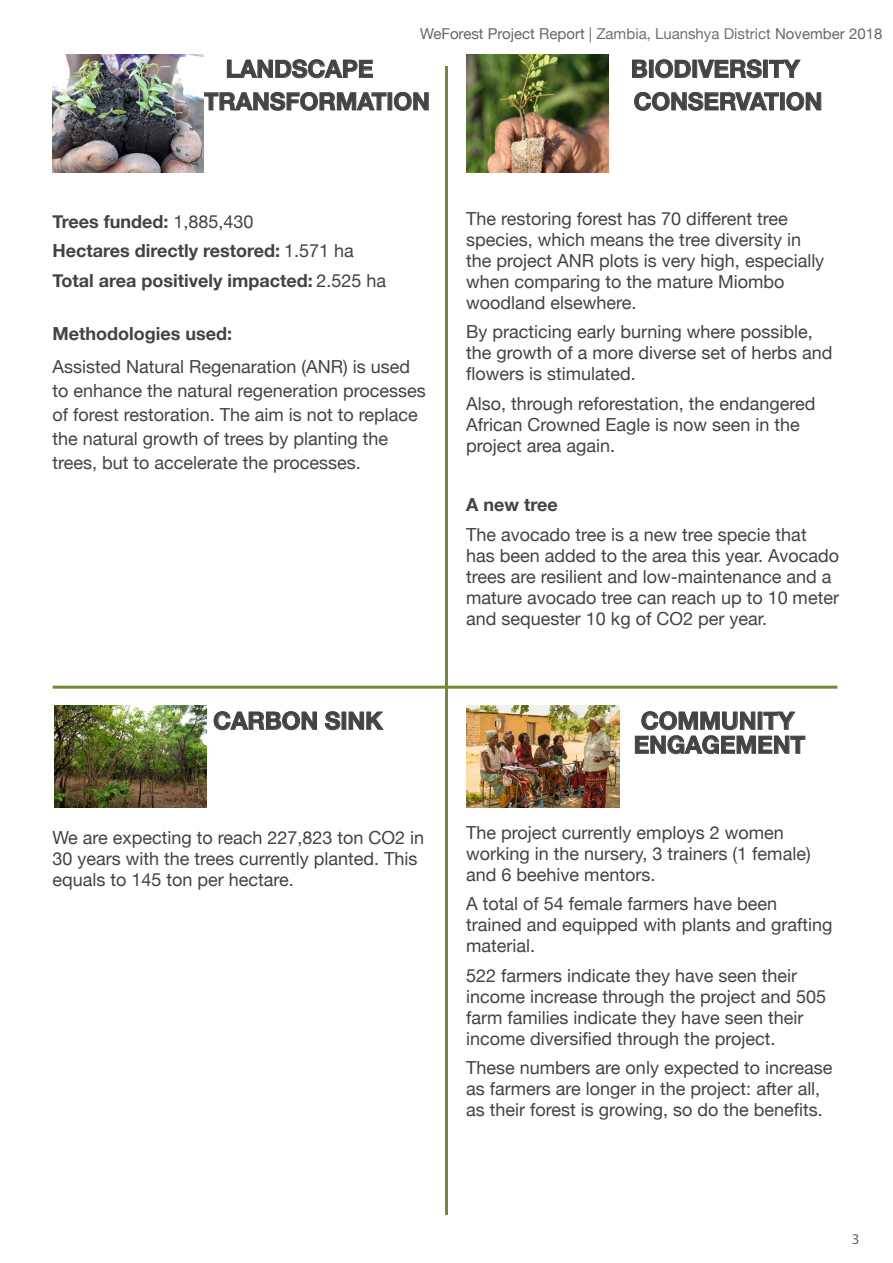
<style>
.page{position:relative;width:893px;height:1263px;background:#fff}
.page>*{position:absolute;margin:0;border:0;box-sizing:border-box;transform-origin:0 0}
.t1{font:700 24px/24px "Helvetica Neue";color:#434343;text-align:center}
.t2{font:18px/21px "Helvetica Neue";color:#434343}
.t3{font:700 18px "Helvetica Neue";color:#434343}
.t4{font:15px "Helvetica Neue";color:#666}
.t5{font:15px "Myriad Pro";color:#666}
.s1{color:#717077}
.s2{font-weight:400}
</style>
<div class="page">
<svg style="left:227px;top:59px;width:146px;height:20px"></svg>
<svg style="left:204px;top:92px;width:183px;height:19px"></svg>
<div style="left:388px;top:92px;width:4px;height:18px;border:1px solid #434343"></div>
<svg style="left:394px;top:92px;width:35px;height:19px"></svg>
<hr style="left:445px;top:66px;width:3px;height:1149px;background:#718a39">
<hr style="left:53px;top:686px;width:784px;height:3px;background:#718a39">
<svg style="left:632px;top:60px;width:16px;height:18px"></svg>
<div style="left:649px;top:60px;width:5px;height:18px;border:1px solid #434343"></div>
<svg style="left:655px;top:59px;width:36px;height:20px"></svg>
<div style="left:693px;top:60px;width:4px;height:18px;border:1px solid #434343"></div>
<svg style="left:697px;top:59px;width:65px;height:20px"></svg>
<div style="left:763px;top:60px;width:5px;height:18px;border:1px solid #434343"></div>
<svg style="left:769px;top:59px;width:32px;height:19px"></svg>
<svg style="left:634px;top:92px;width:145px;height:19px"></svg>
<div style="left:780px;top:92px;width:5px;height:18px;border:1px solid #434343"></div>
<svg style="left:786px;top:92px;width:35px;height:19px"></svg>
<svg style="left:213px;top:711px;width:104px;height:19px"></svg>
<svg style="left:325px;top:711px;width:16px;height:19px"></svg>
<svg style="left:348px;top:711px;width:36px;height:19px"></svg>
<svg style="left:635px;top:711px;width:171px;height:43px"></svg>
<img style="left:54px;top:706px;width:153px;height:102px">
<img style="left:466px;top:706px;width:153px;height:102px">
<img style="left:52px;top:54px;width:152px;height:118px">
<img style="left:466px;top:54px;width:142px;height:118px">
<p class="t4" style="left:420px;top:23px;width:464px">WeForest Project Report | <span class="s1">Zambia, Luanshya District</span> November 2018</p>
<p class="t1" style="left:226px;top:57px;width:149px">LANDSCAPE</p>
<p class="t1" style="left:204px;top:90px;width:228px">TRANSFORMATION</p>
<p class="t1" style="left:631px;top:57px;width:170px">BIODIVERSITY</p>
<p class="t1" style="left:634px;top:90px;width:190px">CONSERVATION</p>
<p class="t3" style="left:52px;top:207px;width:203px">Trees funded: <span class="s2">1,885,430</span></p>
<p class="t3" style="left:52px;top:237px;width:303px">Hectares directly restored: <span class="s2">1.571 ha</span></p>
<p class="t3" style="left:52px;top:266px;width:335px">Total area positively impacted: <span class="s2">2.525 ha</span></p>
<p class="t3" style="left:52px;top:320px;width:181px">Methodologies used:</p>
<p class="t2" style="left:52px;top:356px;width:375px;line-height:24px">Assisted Natural Regenaration (ANR) is used to enhance the natural regeneration processes of forest restoration. The aim is not to replace the natural growth of trees by planting the trees, but to accelerate the processes.</p>
<p class="t2" style="left:466px;top:209px;width:360px">The restoring forest has 70 different tree species, which means the tree diversity in the project ANR plots is very high, especially when comparing to the mature Miombo woodland elsewhere.</p>
<p class="t2" style="left:466px;top:323px;width:368px">By practicing early burning where possible, the growth of a more diverse set of herbs and flowers is stimulated.</p>
<p class="t2" style="left:466px;top:394px;width:351px">Also, through reforestation, the endangered<br>African Crowned Eagle is now seen in the project area again.</p>
<p class="t3" style="left:466px;top:490px;width:93px">A new tree</p>
<p class="t2" style="left:466px;top:525px;width:374px">The avocado tree is a new tree specie that has been added to the area this year. Avocado trees are resilient and low-maintenance and a mature avocado tree can reach up to 10 meter and sequester 10 kg of CO2 per year.</p>
<p class="t1" style="left:213px;top:709px;width:171px">CARBON SINK</p>
<p class="t1" style="left:634px;top:709px;width:173px">COMMUNITY<br>ENGAGEMENT</p>
<p class="t2" style="left:52px;top:828px;width:373px">We are expecting to reach 227,823 ton CO2 in<br>30 years with the trees currently planted. This equals to 145 ton per hectare.</p>
<p class="t2" style="left:466px;top:823px;width:346px">The project currently employs 2 women working in the nursery, 3 trainers (1 female) and 6 beehive mentors.</p>
<p class="t2" style="left:466px;top:894px;width:368px">A total of 54 female farmers have been trained and equipped with plants and grafting material.</p>
<p class="t2" style="left:466px;top:966px;width:361px">522 farmers indicate they have seen their income increase through the project and 505 farm families indicate they have seen their income diversified through the project.</p>
<p class="t2" style="left:466px;top:1058px;width:368px">These numbers are only expected to increase as farmers are longer in the project: after all, as their forest is growing, so do the benefits.</p>
<p class="t5" style="left:852px;top:1229px;width:9px">3</p>
</div>
